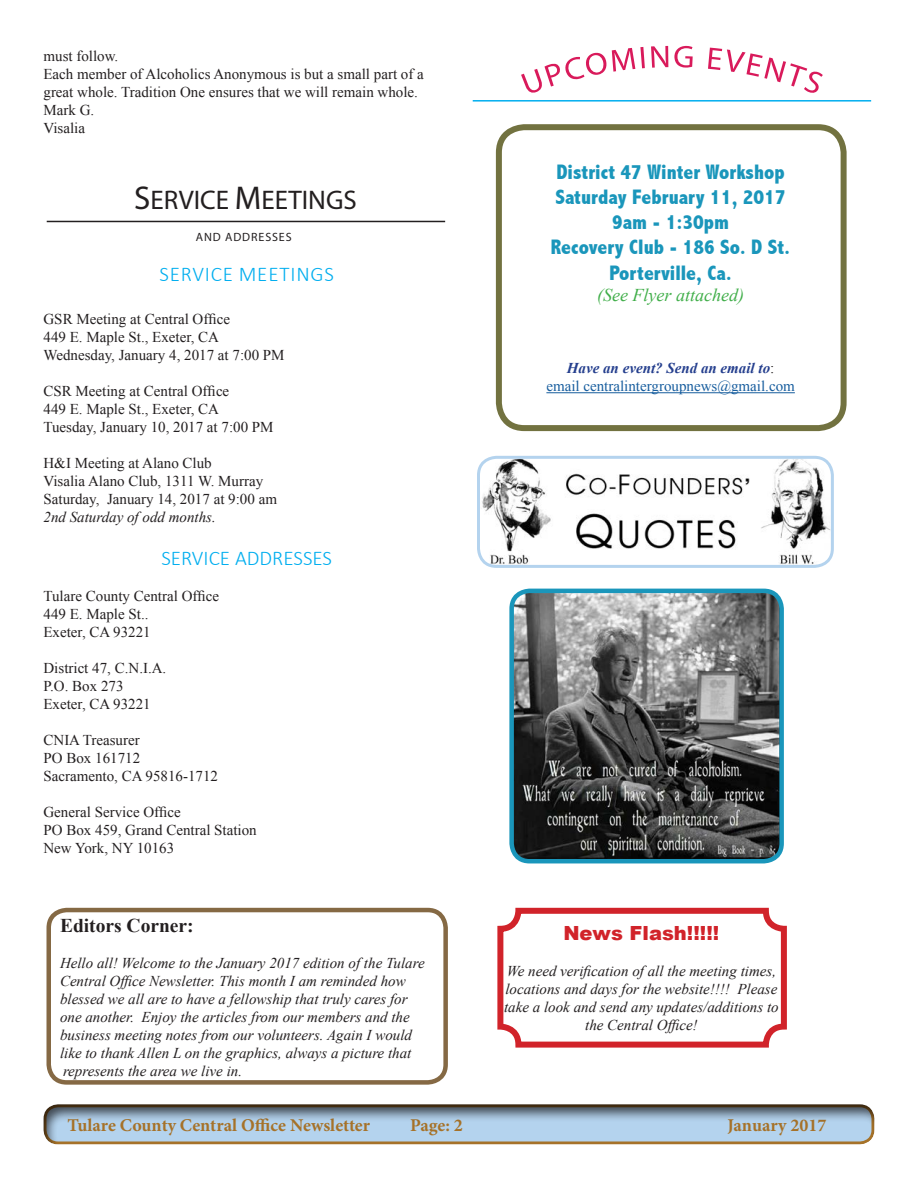
<style>
.page{position:relative;width:918px;height:1188px;background:#fff}
.page>*{position:absolute;margin:0;border:0;box-sizing:border-box;transform-origin:0 0}
.t1{font:27px "Avant Garde";color:#231f20}
.t2{font:800 condensed 21px "Abadi";color:#1a96bb}
.t3{font:300 21px "Calibri";color:#00aeef}
.t4{font:300 21px "Calibri";letter-spacing:.04em;color:#00aeef}
.t5{font:700 19.5px "Times New Roman";color:#231f20}
.t6{font:900 19.5px "Arial";color:#d1232a}
.t7{font:700 18px "Minion Pro";letter-spacing:-.005em;color:#a67229}
.t8{font:italic 18px "Times New Roman";color:#40ae49}
.t9{font:15px/18px "Times New Roman";color:#231f20}
.t10{font:italic 15px/18px "Times New Roman";color:#231f20}
.t11{font:15px "Times New Roman";color:#175d9e}
.t12{font:italic 700 15px "Times New Roman";color:#253f8e}
.t13{font:12px "Avant Garde";letter-spacing:.075em;color:#231f20}
.s1{font-size:33px}
.s2{font-weight:400;font-style:normal;color:#231f20}
</style>
<div class="page">
<div style="left:32px;top:1102px;width:842px;height:44px;background:#231f20;opacity:.75"></div>
<div style="left:46px;top:908px;width:402px;height:177px;border:4px solid #856944;border-radius:18px"></div>
<hr style="left:47px;top:221px;width:398px;height:1px;background:#231f20">
<svg style="left:521px;top:47px;width:124px;height:46px"></svg>
<svg style="left:651px;top:46px;width:17px;height:22px"></svg>
<svg style="left:674px;top:46px;width:19px;height:22px"></svg>
<svg style="left:708px;top:48px;width:115px;height:45px"></svg>
<hr style="left:473px;top:100px;width:398px;height:2px;background:#00aeef">
<hr style="left:546px;top:392px;width:249px;height:1px;background:#175d9e">
<div style="left:496px;top:124px;width:351px;height:307px;border:6px solid #727240;border-radius:26px"></div>
<img style="left:478px;top:457px;width:352px;height:107px">
<div style="left:477px;top:456px;width:357px;height:112px;border:3px solid #b4d3ee;border-radius:18px"></div>
<img style="left:514px;top:591px;width:265px;height:270px">
<div style="left:509px;top:589px;width:275px;height:274px;border:4px solid #1a96bb;border-radius:18px"></div>
<div style="left:497px;top:908px;width:290px;height:140px;border:6px solid #d1232a;border-radius:18px"></div>
<p class="t9" style="left:44px;top:47px;width:76px">must follow.</p>
<p class="t9" style="left:44px;top:65px;width:382px">Each member of Alcoholics Anonymous is but a small part of a great whole. Tradition One ensures that we will remain whole.</p>
<p class="t9" style="left:44px;top:101px;width:52px">Mark G.</p>
<p class="t9" style="left:44px;top:119px;width:43px">Visalia</p>
<p class="t1" style="left:134px;top:184px;width:224px"><span class="s1">S</span>ERVICE <span class="s1">M</span>EETINGS</p>
<p class="t13" style="left:196px;top:230px;width:97px">AND ADDRESSES</p>
<p class="t4" style="left:159px;top:261px;width:176px">SERVICE MEETINGS</p>
<p class="t9" style="left:44px;top:310px;width:188px">GSR Meeting at Central Office</p>
<p class="t9" style="left:44px;top:328px;width:177px">449 E. Maple St., Exeter, CA</p>
<p class="t9" style="left:44px;top:346px;width:243px">Wednesday, January 4, 2017 at 7:00 PM</p>
<p class="t9" style="left:44px;top:382px;width:187px">CSR Meeting at Central Office</p>
<p class="t9" style="left:44px;top:400px;width:177px">449 E. Maple St., Exeter, CA</p>
<p class="t9" style="left:44px;top:418px;width:232px">Tuesday, January 10, 2017 at 7:00 PM</p>
<p class="t9" style="left:44px;top:454px;width:170px">H&amp;I Meeting at Alano Club</p>
<p class="t9" style="left:44px;top:472px;width:221px">Visalia Alano Club, 1311 W. Murray</p>
<p class="t9" style="left:44px;top:490px;width:235px">Saturday, January 14, 2017 at 9:00 am</p>
<p class="t10" style="left:44px;top:507px;width:174px">2nd Saturday of odd months.</p>
<p class="t3" style="left:161px;top:545px;width:172px">SERVICE ADDRESSES</p>
<p class="t9" style="left:44px;top:587px;width:177px">Tulare County Central Office</p>
<p class="t9" style="left:44px;top:605px;width:106px">449 E. Maple St..</p>
<p class="t9" style="left:44px;top:623px;width:109px">Exeter, CA 93221</p>
<p class="t9" style="left:44px;top:659px;width:124px">District 47, C.N.I.A.</p>
<p class="t9" style="left:44px;top:677px;width:82px">P.O. Box 273</p>
<p class="t9" style="left:44px;top:695px;width:109px">Exeter, CA 93221</p>
<p class="t9" style="left:44px;top:731px;width:98px">CNIA Treasurer</p>
<p class="t9" style="left:44px;top:749px;width:98px">PO Box 161712</p>
<p class="t9" style="left:44px;top:767px;width:176px">Sacramento, CA 95816-1712</p>
<p class="t9" style="left:44px;top:803px;width:139px">General Service Office</p>
<p class="t9" style="left:44px;top:821px;width:215px">PO Box 459, Grand Central Station</p>
<p class="t9" style="left:44px;top:839px;width:132px">New York, NY 10163</p>
<p class="t5" style="left:60px;top:912px;width:135px">Editors Corner:</p>
<p class="t10" style="left:60px;top:953px;width:366px">Hello all! Welcome to the January 2017 edition of the Tulare Central Office Newsletter. This month I am reminded how blessed we all are to have a fellowship that truly cares for one another. Enjoy the articles from our members and the business meeting notes from our volunteers. Again I would like to thank Allen L on the graphics, always a picture that represents the area we live in.</p>
<p class="t2" style="left:557px;top:160px;width:230px">District 47 Winter Workshop</p>
<p class="t2" style="left:556px;top:185px;width:232px">Saturday February 11, 2017</p>
<p class="t2" style="left:612px;top:210px;width:118px">9am - 1:30pm</p>
<p class="t2" style="left:551px;top:235px;width:241px">Recovery Club - 186 So. D St.</p>
<p class="t2" style="left:609px;top:260px;width:124px">Porterville, Ca.</p>
<p class="t8" style="left:597px;top:283px;width:148px">(See Flyer attached)</p>
<p class="t12" style="left:567px;top:358px;width:209px">Have an event? Send an email to<span class="s2">:</span></p>
<p class="t11" style="left:546px;top:376px;width:250px">email centralintergroupnews@gmail.com</p>
<p class="t6" style="left:563px;top:919px;width:158px">News Flash!!!!!</p>
<p class="t10" style="left:504px;top:961px;width:276px;text-align:center">We need verification of all the meeting times, locations and days for the website!!!! Please take a look and send any updates/additions to the Central Office!</p>
<p class="t7" style="left:68px;top:1113px;width:304px">Tulare County Central Office Newsletter</p>
<p class="t7" style="left:410px;top:1113px;width:54px">Page: 2</p>
<p class="t7" style="left:728px;top:1113px;width:100px">January 2017</p>
</div>
